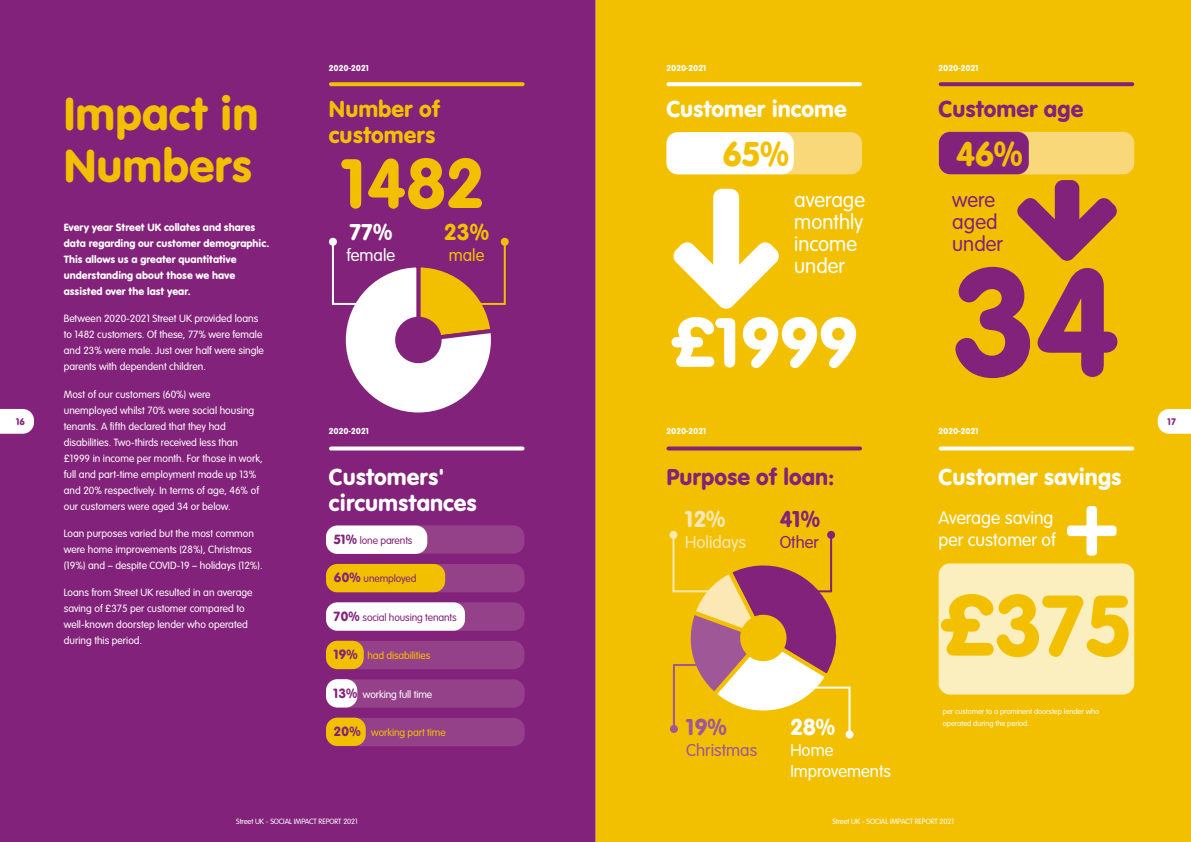
<style>
.page{position:relative;width:1191px;height:842px;background:#fff}
.page>*{position:absolute;margin:0;border:0;box-sizing:border-box;transform-origin:0 0}
.t1{font:90px "VAG Rundschrift D";color:#f3c000}
.t2{font:73.1px "VAG Rundschrift D";color:#f3c000}
.t3{font:73px "VAG Rundschrift D";color:#fff}
.t4{font:48px/52px "VAG Rundschrift D";color:#f3c000}
.t5{font:36px "VAG Rundschrift D";color:#f3c000}
.t6{font:24px/26px "VAG Rundschrift D";color:#fff}
.t7{font:24px "VAG Rundschrift D";color:#83227a}
.t8{font:24px/26px "VAG Rundschrift D";color:#f3c000}
.t9{font:24px "VAG Rundschrift D";color:#9f5797}
.t10{font:24px "VAG Rundschrift D";color:#fce8b5}
.t11{font:300 22px/22px "VAG Rundschrift D";color:#fff}
.t12{font:300 22px/22px "VAG Rundschrift D";color:#83227a}
.t13{font:300 19px/22px "VAG Rundschrift D";color:#fff}
.t14{font:300 18px/21px "VAG Rundschrift D";color:#fff}
.t15{font:300 18px "VAG Rundschrift D";color:#9f5797}
.t16{font:300 18px "VAG Rundschrift D";color:#fce8b5}
.t17{font:300 18px "VAG Rundschrift D";color:#83227a}
.t18{font:300 18px "VAG Rundschrift D";color:#f3c000}
.t19{font:300 11px/16px "VAG Rundschrift D";color:#fff}
.t20{font:11px/16px "VAG Rundschrift D";color:#fff}
.t21{font:300 11px "VAG Rundschrift D";letter-spacing:-.01em;color:#83227a}
.t22{font:300 11px "VAG Rundschrift D";letter-spacing:-.01em;color:#f3c000}
.t23{font:10px "VAG Rundschrift D";color:#83227a}
.t24{font:9px "VAG Rundschrift D";color:#fff}
.t25{font:300 8px/12px "VAG Rundschrift D";letter-spacing:-.005em;color:#fff}
.s1{font-weight:400;font-size:14px}
.s2{font-weight:400;font-size:14px;color:#83227a}
</style>
<div class="page">
<div style="left:595px;top:0;width:596px;height:842px;background:#f3c000"></div>
<div style="left:938px;top:563px;width:196px;height:131px;background:#fbefbf;border-radius:11px"></div>
<div style="left:0;top:0;width:595px;height:842px;background:#83227a"></div>
<div style="left:326px;top:718px;width:198px;height:28px;background:#944189;border-radius:11px"></div>
<div style="left:326px;top:679px;width:198px;height:29px;background:#944189;border-radius:11px"></div>
<div style="left:326px;top:641px;width:198px;height:28px;background:#944189;border-radius:11px"></div>
<div style="left:326px;top:602px;width:198px;height:29px;background:#944189;border-radius:11px"></div>
<div style="left:326px;top:564px;width:198px;height:28px;background:#944189;border-radius:11px"></div>
<div style="left:326px;top:525px;width:198px;height:29px;background:#944189;border-radius:11px"></div>
<svg style="left:0;top:409px;width:34px;height:25px"></svg>
<svg style="left:1157px;top:409px;width:34px;height:25px"></svg>
<div style="left:326px;top:525px;width:101px;height:29px;background:#fff;border-radius:11px"></div>
<div style="left:326px;top:564px;width:119px;height:28px;background:#f3c000;border-radius:11px"></div>
<div style="left:326px;top:602px;width:139px;height:29px;background:#fff;border-radius:11px"></div>
<div style="left:326px;top:641px;width:38px;height:28px;background:#f3c000;border-radius:11px"></div>
<div style="left:326px;top:679px;width:31px;height:28px;background:#fff;border-radius:11px"></div>
<div style="left:326px;top:718px;width:40px;height:28px;background:#f3c000;border-radius:11px"></div>
<svg style="left:331px;top:82px;width:191px;height:4px"></svg>
<svg style="left:331px;top:446px;width:191px;height:4px"></svg>
<svg style="left:668px;top:82px;width:192px;height:4px"></svg>
<svg style="left:668px;top:446px;width:192px;height:4px"></svg>
<svg style="left:940px;top:82px;width:192px;height:4px"></svg>
<svg style="left:940px;top:446px;width:192px;height:4px"></svg>
<div style="left:329px;top:238px;width:8px;height:8px;background:#fff;border-radius:50%"></div>
<svg style="left:331px;top:240px;width:176px;height:178px"></svg>
<div style="left:501px;top:238px;width:8px;height:8px;background:#f3c000;border-radius:50%"></div>
<div style="left:462px;top:300px;width:8px;height:8px;background:#f3c000;border-radius:50%"></div>
<svg style="left:669px;top:531px;width:8px;height:8px"></svg>
<div style="left:827px;top:531px;width:8px;height:8px;background:#83227a;border-radius:50%"></div>
<svg style="left:671px;top:533px;width:180px;height:203px;background:#dca745"></svg>
<div style="left:845px;top:730px;width:8px;height:8px;background:#fff;border-radius:50%"></div>
<div style="left:789px;top:684px;width:8px;height:8px;background:#fff;border-radius:50%"></div>
<svg style="left:1067px;top:506px;width:49px;height:49px"></svg>
<svg style="left:673px;top:189px;width:106px;height:120px"></svg>
<div style="left:938px;top:132px;width:196px;height:42px;background:#f9d87a;border-radius:11px"></div>
<div style="left:938px;top:132px;width:90px;height:42px;background:#83227a;border-radius:11px"></div>
<div style="left:666px;top:132px;width:196px;height:42px;background:#f9d87a;border-radius:11px"></div>
<div style="left:666px;top:132px;width:127px;height:42px;background:#fff;border-radius:11px"></div>
<svg style="left:955px;top:267px;width:162px;height:111px;background:#b86d3f"></svg>
<svg style="left:1017px;top:180px;width:99px;height:81px;background:#bb723b"></svg>
<p class="t24" style="left:329px;top:63px;width:41px">2020-2021</p>
<p class="t24" style="left:666px;top:63px;width:41px">2020-2021</p>
<p class="t24" style="left:938px;top:63px;width:41px">2020-2021</p>
<h3 class="t4" style="left:64px;top:88px;width:196px">Impact in<br>Numbers</h3>
<h3 class="t8" style="left:329px;top:96px;width:113px">Number of customers</h3>
<h3 class="t6" style="left:666px;top:96px;width:182px">Customer income</h3>
<h3 class="t7" style="left:938px;top:95px;width:146px">Customer age</h3>
<h3 class="t5" style="left:722px;top:132px;width:68px">65%</h3>
<h3 class="t5" style="left:956px;top:132px;width:68px">46%</h3>
<h3 class="t12" style="left:952px;top:190px;width:52px">were aged under</h3>
<h2 class="t2" style="left:341px;top:140px;width:144px">1482</h2>
<h3 class="t11" style="left:794px;top:190px;width:72px">average monthly income under</h3>
<p class="t20" style="left:64px;top:219px;width:207px">Every year Street UK collates and shares data regarding our customer demographic.<br>This allows us a greater quantitative understanding about those we have assisted over the last year.</p>
<p class="t19" style="left:64px;top:311px;width:202px">Between 2020-2021 Street UK provided loans to 1482 customers. Of these, 77% were female and 23% were male. Just over half were single parents with dependent children.</p>
<p class="t19" style="left:64px;top:386px;width:200px">Most of our customers (60%) were unemployed whilst 70% were social housing tenants. A fifth declared that they had disabilities. Two-thirds received less than £1999 in income per month. For those in work, full and part-time employment made up 13% and 20% respectively. In terms of age, 46% of our customers were aged 34 or below.</p>
<p class="t19" style="left:64px;top:525px;width:200px">Loan purposes varied but the most common were home improvements (28%), Christmas (19%) and – despite COVID-19 – holidays (12%).</p>
<p class="t19" style="left:64px;top:585px;width:190px">Loans from Street UK resulted in an average saving of £375 per customer compared to well-known doorstep lender who operated during this period.</p>
<h3 class="t6" style="left:349px;top:219px;width:44px">77%</h3>
<h3 class="t14" style="left:346px;top:245px;width:50px">female</h3>
<h3 class="t8" style="left:444px;top:219px;width:46px">23%</h3>
<h3 class="t18" style="left:449px;top:245px;width:37px">male</h3>
<h3 class="t3" style="left:670px;top:299px;width:189px">£1999</h3>
<p class="t23" style="left:16px;top:416px;width:10px">16</p>
<p class="t23" style="left:1167px;top:416px;width:10px">17</p>
<p class="t24" style="left:329px;top:425px;width:41px">2020-2021</p>
<p class="t24" style="left:666px;top:425px;width:41px">2020-2021</p>
<p class="t24" style="left:938px;top:425px;width:41px">2020-2021</p>
<h3 class="t7" style="left:666px;top:463px;width:170px">Purpose of loan:</h3>
<h3 class="t6" style="left:938px;top:464px;width:184px">Customer savings</h3>
<h3 class="t13" style="left:938px;top:507px;width:119px">Average saving per customer of</h3>
<h3 class="t6" style="left:329px;top:464px;width:149px">Customers' circumstances</h3>
<h3 class="t10" style="left:685px;top:505px;width:42px">12%</h3>
<h3 class="t16" style="left:685px;top:532px;width:62px">Holidays</h3>
<h3 class="t7" style="left:779px;top:505px;width:42px">41%</h3>
<h3 class="t17" style="left:779px;top:532px;width:41px">Other</h3>
<p class="t21" style="left:333px;top:535px;width:80px"><span class="s1">51%</span> lone parents</p>
<p class="t21" style="left:334px;top:573px;width:84px"><span class="s1">60%</span> unemployed</p>
<p class="t21" style="left:333px;top:611px;width:125px"><span class="s1">70%</span> social housing tenants</p>
<p class="t22" style="left:334px;top:650px;width:98px"><span class="s2">19%</span> had disabilities</p>
<p class="t19" style="left:333px;top:687px;width:100px"><span class="s2">13%</span> working full time</p>
<p class="t22" style="left:334px;top:726px;width:113px"><span class="s2">20%</span> working part time</p>
<h1 class="t1" style="left:939px;top:572px;width:193px">£375</h1>
<p class="t25" style="left:943px;top:705px;width:158px">per customer to a prominent doorstep lender who operated during the period.</p>
<h3 class="t9" style="left:686px;top:712px;width:42px">19%</h3>
<h3 class="t15" style="left:686px;top:740px;width:72px">Christmas</h3>
<h3 class="t6" style="left:790px;top:713px;width:46px">28%</h3>
<h3 class="t14" style="left:790px;top:740px;width:102px">Home<br>Improvements</h3>
<p class="t25" style="left:236px;top:815px;width:123px">Street UK - SOCIAL IMPACT REPORT 2021</p>
<p class="t25" style="left:832px;top:815px;width:123px">Street UK - SOCIAL IMPACT REPORT 2021</p>
</div>
